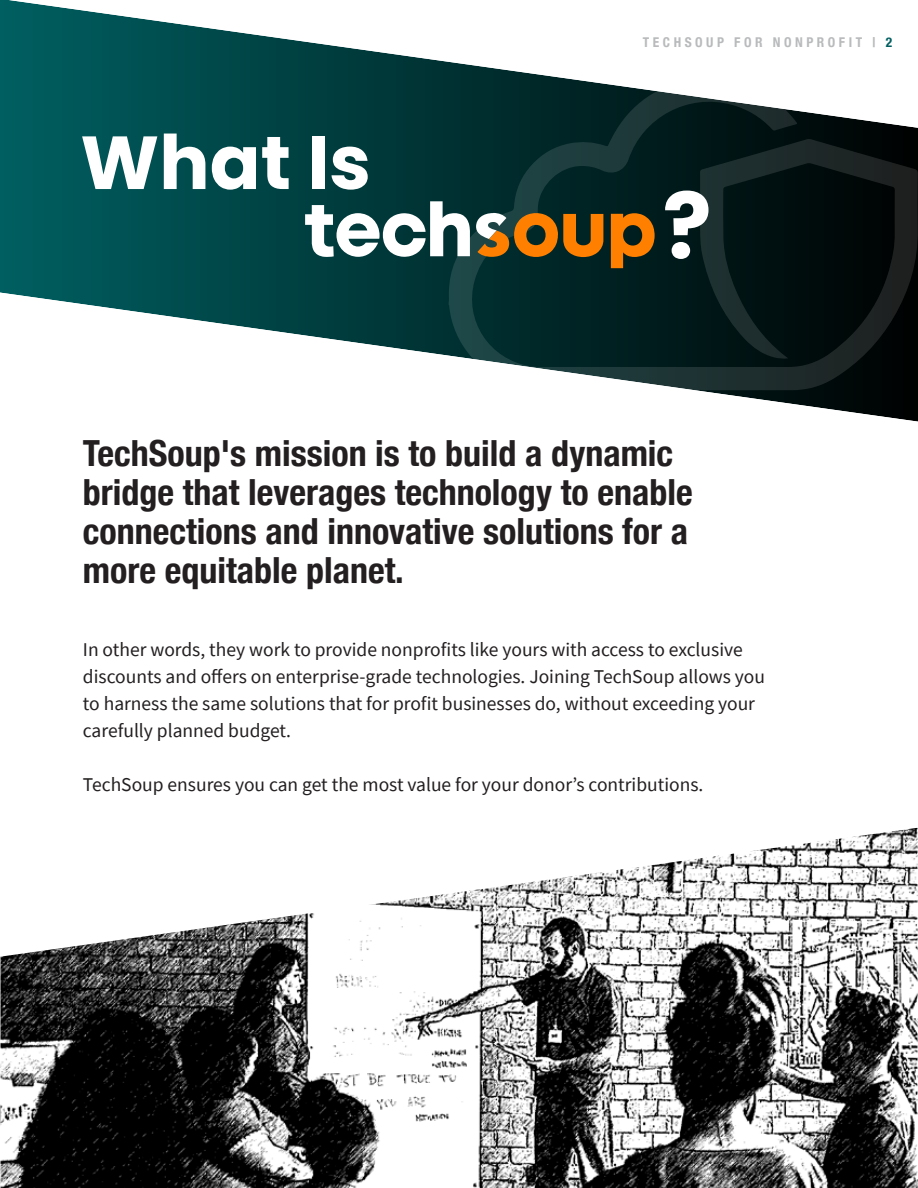
<style>
.page{position:relative;width:918px;height:1188px;background:#fff}
.page>*{position:absolute;margin:0;border:0;box-sizing:border-box;transform-origin:0 0}
.t1{font:700 91.35px "Poppins";color:#fff}
.t2{font:700 75px "Poppins";color:#fff}
.t3{font:700 condensed 36px/39px "Helvetica Neue";color:#231f20}
.t4{font:19.5px/27px "Source Sans Pro";color:#231f20}
.t5{font:700 condensed 13.5px "Helvetica Neue";letter-spacing:.26em;color:#b8babc}
.s1{color:#005f61}
</style>
<div class="page">
<svg style="left:0;top:0;width:918px;height:422px"></svg>
<svg style="left:449px;top:78px;width:469px;height:312px;background:#1e3334"></svg>
<svg style="left:305px;top:201px;width:165px;height:56px"></svg>
<svg style="left:611px;top:213px;width:44px;height:55px;background:#a05b0b"></svg>
<svg style="left:476px;top:213px;width:128px;height:44px;background:#966727"></svg>
<img style="left:0;top:828px;width:918px;height:360px">
<h2 class="t2" style="left:80px;top:119px;width:292px">What Is</h2>
<p class="t5" style="left:643px;top:36px;width:251px">TECHSOUP FOR NONPROFIT | <span class="s1">2</span></p>
<h1 class="t1" style="left:663px;top:173px;width:51px">?</h1>
<h3 class="t3" style="left:83px;top:436px;width:611px">TechSoup's mission is to build a dynamic bridge that leverages technology to enable connections and innovative solutions for a more equitable planet.</h3>
<p class="t4" style="left:83px;top:636px;width:684px">In other words, they work to provide nonprofits like yours with access to exclusive discounts and offers on enterprise-grade technologies. Joining TechSoup allows you to harness the same solutions that for profit businesses do, without exceeding your carefully planned budget.</p>
<p class="t4" style="left:83px;top:771px;width:622px">TechSoup ensures you can get the most value for your donor’s contributions.</p>
</div>
